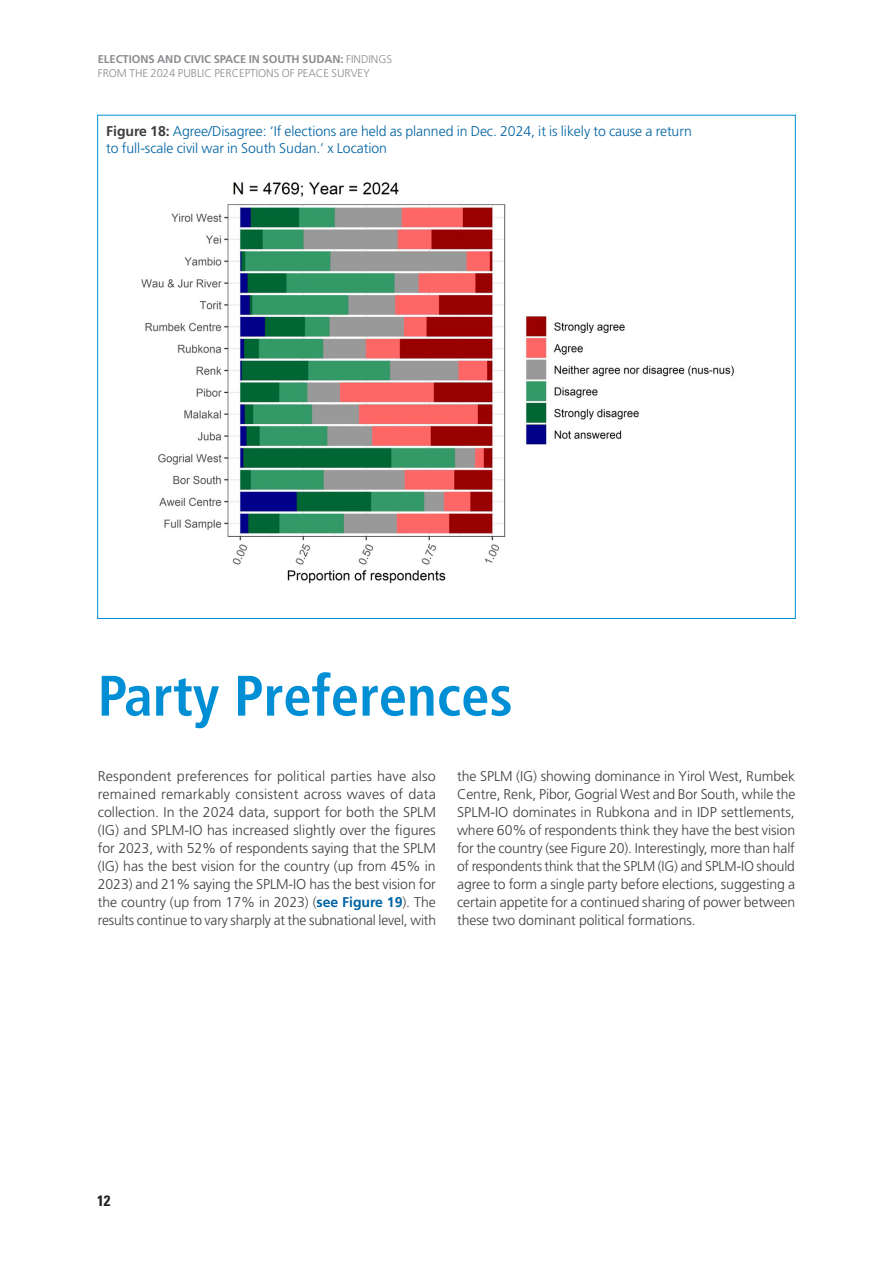
<style>
.page{position:relative;width:893px;height:1263px;background:#fff}
.page>*{position:absolute;margin:0;border:0;box-sizing:border-box;transform-origin:0 0}
.Main_Head_Chapter_Head{font:700 condensed 57px "Frutiger LT Std";color:#008fd5}
.t1{font:700 condensed 15px "Univers LT Std";color:#231f20}
.Body_Text{font:300 14.1px/18px "Frutiger LT Std";letter-spacing:-.01em;color:#3e3e3f;text-align:justify}
.Body_Text-2{font:300 14.1px/17px "Frutiger LT Std";letter-spacing:-.005em;color:#0163a2}
.t2{font:300 11.25px/13.5px "Frutiger LT Std";letter-spacing:-.005em;color:#8a8c8f}
.s1{font-weight:700}
.s2{font-weight:700;color:#3e3e3f}
.s3{font-weight:700;color:#0163a2}
</style>
<div class="page">
<img style="left:141px;top:182px;width:593px;height:402px">
<p class="t2" style="left:98px;top:53px;width:296px"><span class="s1">ELECTIONS AND CIVIC SPACE IN SOUTH SUDAN:</span> FINDINGS<br>FROM THE 2024 PUBLIC PERCEPTIONS OF PEACE SURVEY</p>
<p class="Body_Text-2" style="left:106px;top:123px;width:587px"><span class="s2">Figure 18:</span> Agree/Disagree: ‘If elections are held as planned in Dec. 2024, it is likely to cause a return to full-scale civil war in South Sudan.’ x Location</p>
<p class="Main_Head_Chapter_Head" style="left:98px;top:662px;width:416px">Party Preferences</p>
<p class="Body_Text" style="left:98px;top:767px;width:340px">Respondent preferences for political parties have also remained remarkably consistent across waves of data collection. In the 2024 data, support for both the SPLM (IG) and SPLM-IO has increased slightly over the figures for 2023, with 52% of respondents saying that the SPLM (IG) has the best vision for the country (up from 45% in 2023) and 21% saying the SPLM-IO has the best vision for the country (up from 17% in 2023) (<span class="s3">see Figure 19</span>). The results continue to vary sharply at the subnational level, with</p>
<p class="Body_Text" style="left:457px;top:767px;width:340px">the SPLM (IG) showing dominance in Yirol West, Rumbek Centre, Renk, Pibor, Gogrial West and Bor South, while the SPLM-IO dominates in Rubkona and in IDP settlements, where 60% of respondents think they have the best vision for the country (see Figure 20). Interestingly, more than half of respondents think that the SPLM (IG) and SPLM-IO should agree to form a single party before elections, suggesting a certain appetite for a continued sharing of power between these two dominant political formations.</p>
<p class="t1" style="left:97px;top:1191px;width:15px">12</p>
</div>
